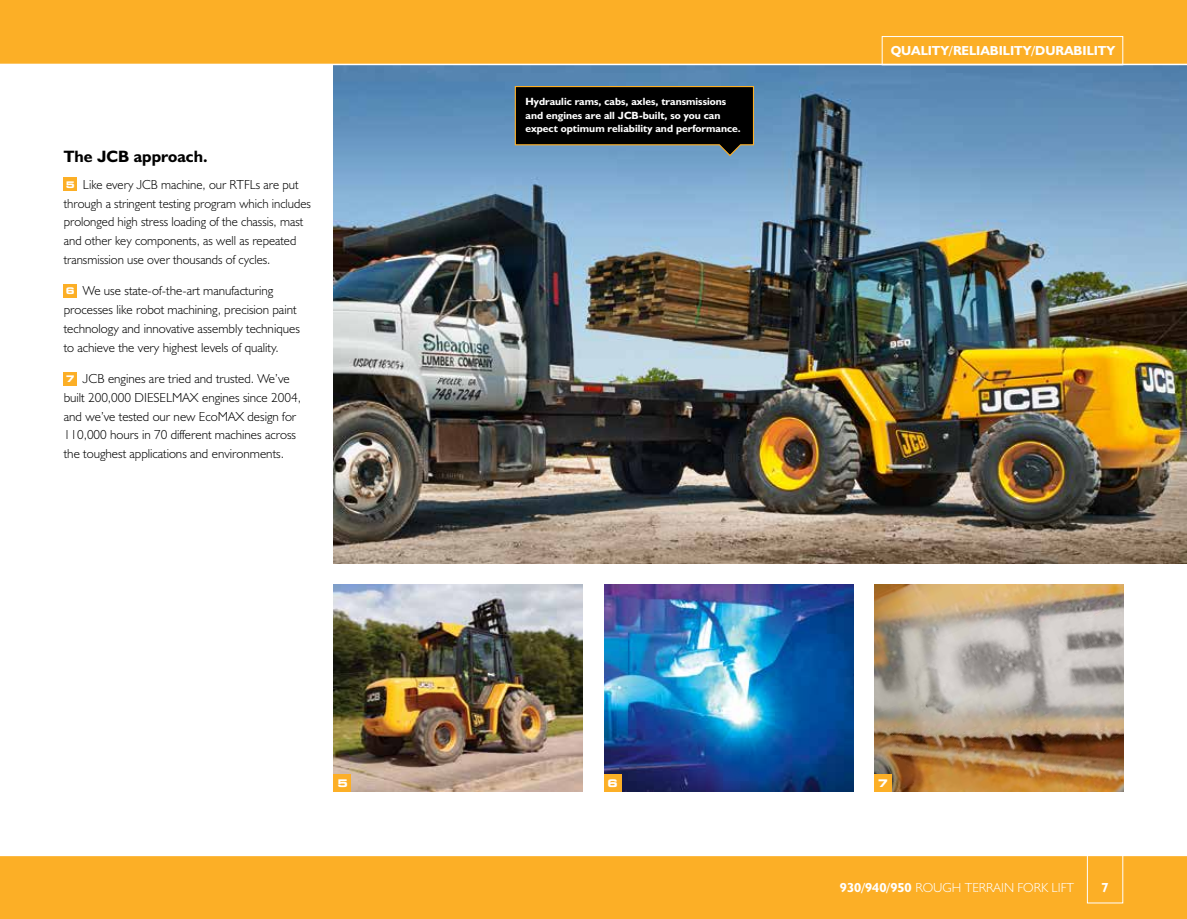
<style>
.page{position:relative;width:1187px;height:919px;background:#fff}
.page>*{position:absolute;margin:0;border:0;box-sizing:border-box;transform-origin:0 0}
.t1{font:16.5px "JCB Bold";color:#000}
.t2{font:13.2px/18.8px "JCB Light";color:#000}
.t3{font:13.2px "JCB Bold";color:#fff}
.t4{font:13.2px "JCB Light";color:#fff}
.t5{font:10.5px/13.5px "JCB Bold";color:#fff}
.t6{font:700 expanded 10.5px "Square 721 BT";color:#fff}
.s1{font-family:"Square 721 BT";font-weight:700;font-stretch:expanded;font-size:9.15px;color:#fff}
.s2{font-family:"JCB Bold"}
</style>
<div class="page">
<img style="left:334px;top:65px;width:852px;height:498px">
<img style="left:874px;top:584px;width:249px;height:207px">
<div style="left:0;top:0;width:1186px;height:64px;background:#fcaf26"></div>
<img style="left:604px;top:584px;width:249px;height:207px">
<img style="left:334px;top:584px;width:249px;height:207px">
<div style="left:334px;top:774px;width:17px;height:17px;background:#fcaf26"></div>
<div style="left:604px;top:774px;width:17px;height:17px;background:#fcaf26"></div>
<div style="left:874px;top:774px;width:17px;height:17px;background:#fcaf26"></div>
<div style="left:881px;top:36px;width:242px;height:29px;border:1px solid #fff"></div>
<div style="left:64px;top:177px;width:13px;height:14px;background:#fcaf26"></div>
<div style="left:64px;top:284px;width:13px;height:13px;background:#fcaf26"></div>
<div style="left:64px;top:372px;width:13px;height:13px;background:#fcaf26"></div>
<svg style="left:514px;top:85px;width:240px;height:72px;background:#1b2124"></svg>
<div style="left:0;top:855px;width:1186px;height:63px;background:#fcaf26"></div>
<hr style="left:0;top:854px;width:1186px;height:2px;background:#fff">
<div style="left:1086px;top:854px;width:37px;height:49px;border:1px solid #fff"></div>
<p class="t1" style="left:64px;top:146px;width:145px">The JCB approach.</p>
<p class="t2" style="left:64px;top:175px;width:249px"><span class="s1">5</span> Like every JCB machine, our RTFLs are put through a stringent testing program which includes prolonged high stress loading of the chassis, mast and other key components, as well as repeated transmission use over thousands of cycles.</p>
<p class="t2" style="left:64px;top:281px;width:238px"><span class="s1">6</span> We use state-of-the-art manufacturing processes like robot machining, precision paint technology and innovative assembly techniques to achieve the very highest levels of quality.</p>
<p class="t2" style="left:64px;top:369px;width:239px"><span class="s1">7</span> JCB engines are tried and trusted. We’ve built 200,000 DIESELMAX engines since 2004, and we’ve tested our new EcoMAX design for 110,000 hours in 70 different machines across the toughest applications and environments.</p>
<p class="t5" style="left:525px;top:95px;width:217px">Hydraulic rams, cabs, axles, transmissions and engines are all JCB-built, so you can expect optimum reliability and performance.</p>
<p class="t3" style="left:890px;top:43px;width:226px">QUALITY/RELIABILITY/DURABILITY</p>
<p class="t6" style="left:337px;top:776px;width:12px">5</p>
<p class="t6" style="left:607px;top:776px;width:12px">6</p>
<p class="t6" style="left:877px;top:776px;width:12px">7</p>
<p class="t4" style="left:839px;top:879px;width:236px"><span class="s2">930/940/950</span> ROUGH TERRAIN FORK LIFT</p>
<p class="t3" style="left:1101px;top:879px;width:9px">7</p>
</div>
